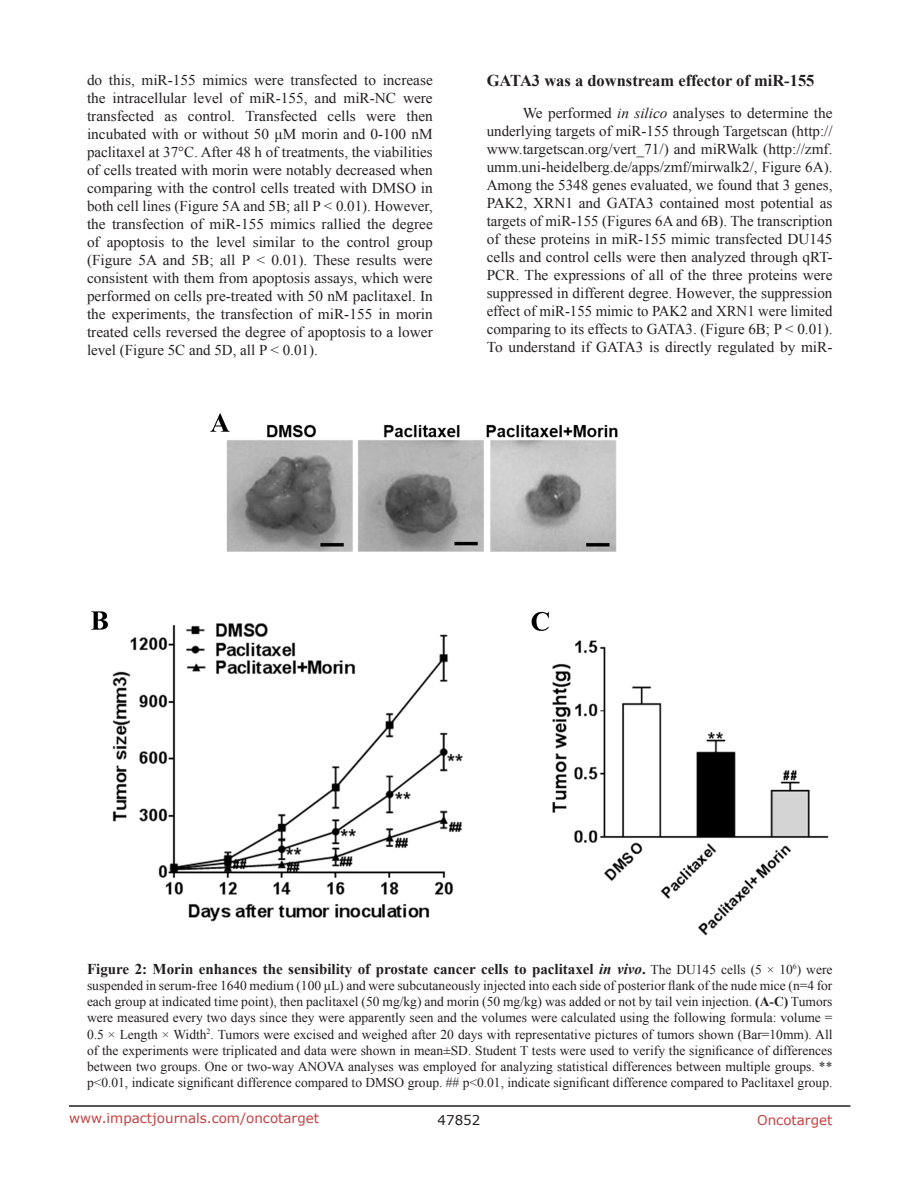
<style>
.page{position:relative;width:918px;height:1188px;background:#fff}
.page>*{position:absolute;margin:0;border:0;box-sizing:border-box;transform-origin:0 0}
.SubHeading{font:700 16.5px "Times New Roman";color:#231f20}
.BodyText{font:15px/18px "Times New Roman";color:#231f20;text-align:justify}
.figuretext{font:700 15px "Times New Roman";color:#231f20}
.figuretext-2{font:13.5px/16.2px "Times New Roman";color:#231f20;text-align:justify}
.t1{font:13.5px "Verdana";color:#c24141}
.t2{font:13.5px "Verdana";color:#231f20}
.s1{font-style:italic}
.s2{font-weight:400;font-size:13.5px}
.s3{font-weight:700}
</style>
<div class="page">
<hr style="left:69px;top:1105px;width:781px;height:2px;background:#231f20">
<img style="left:91px;top:413px;width:738px;height:523px">
<p class="BodyText" style="left:87px;top:71px;width:347px">do this, miR-155 mimics were transfected to increase the intracellular level of miR-155, and miR-NC were transfected as control. Transfected cells were then incubated with or without 50 μM morin and 0-100 nM paclitaxel at 37°C. After 48 h of treatments, the viabilities of cells treated with morin were notably decreased when comparing with the control cells treated with DMSO in both cell lines (Figure 5A and 5B; all P &lt; 0.01). However, the transfection of miR-155 mimics rallied the degree of apoptosis to the level similar to the control group (Figure 5A and 5B; all P &lt; 0.01). These results were consistent with them from apoptosis assays, which were performed on cells pre-treated with 50 nM paclitaxel. In the experiments, the transfection of miR-155 in morin treated cells reversed the degree of apoptosis to a lower level (Figure 5C and 5D, all P &lt; 0.01).</p>
<p class="SubHeading" style="left:487px;top:69px;width:329px">GATA3 was a downstream effector of miR-155</p>
<p class="BodyText" style="left:487px;top:103px;width:347px;text-indent:36px">We performed <span class="s1">in silico</span> analyses to determine the underlying targets of miR-155 through Targetscan (http:// www.targetscan.org/vert_71/) and miRWalk (http://zmf. umm.uni-heidelberg.de/apps/zmf/mirwalk2/, Figure 6A).<br>Among the 5348 genes evaluated, we found that 3 genes, PAK2, XRN1 and GATA3 contained most potential as targets of miR-155 (Figures 6A and 6B). The transcription of these proteins in miR-155 mimic transfected DU145 cells and control cells were then analyzed through qRT-PCR. The expressions of all of the three proteins were suppressed in different degree. However, the suppression effect of miR-155 mimic to PAK2 and XRN1 were limited comparing to its effects to GATA3. (Figure 6B; P &lt; 0.01).<br>To understand if GATA3 is directly regulated by miR-</p>
<p class="figuretext" style="left:87px;top:958px;width:747px">Figure 2: Morin enhances the sensibility of prostate cancer cells to paclitaxel <span class="s1">in vivo</span>. <span class="s2">The DU145 cells (5 × 10</span><sup>6</sup><span class="s2">) were</span></p>
<p class="figuretext-2" style="left:87px;top:977px;width:747px">suspended in serum-free 1640 medium (100 μL) and were subcutaneously injected into each side of posterior flank of the nude mice (n=4 for each group at indicated time point), then paclitaxel (50 mg/kg) and morin (50 mg/kg) was added or not by tail vein injection. <span class="s3">(A-C)</span> Tumors were measured every two days since they were apparently seen and the volumes were calculated using the following formula: volume = 0.5 × Length × Width<sup>2</sup>. Tumors were excised and weighed after 20 days with representative pictures of tumors shown (Bar=10mm). All of the experiments were triplicated and data were shown in mean±SD. Student T tests were used to verify the significance of differences between two groups. One or two-way ANOVA analyses was employed for analyzing statistical differences between multiple groups. ** p&lt;0.01, indicate significant difference compared to DMSO group. ## p&lt;0.01, indicate significant difference compared to Paclitaxel group.</p>
<p class="t1" style="left:69px;top:1109px;width:252px">www.impactjournals.com/oncotarget</p>
<p class="t2" style="left:438px;top:1111px;width:44px">47852</p>
<p class="t1" style="left:757px;top:1111px;width:77px">Oncotarget</p>
</div>
